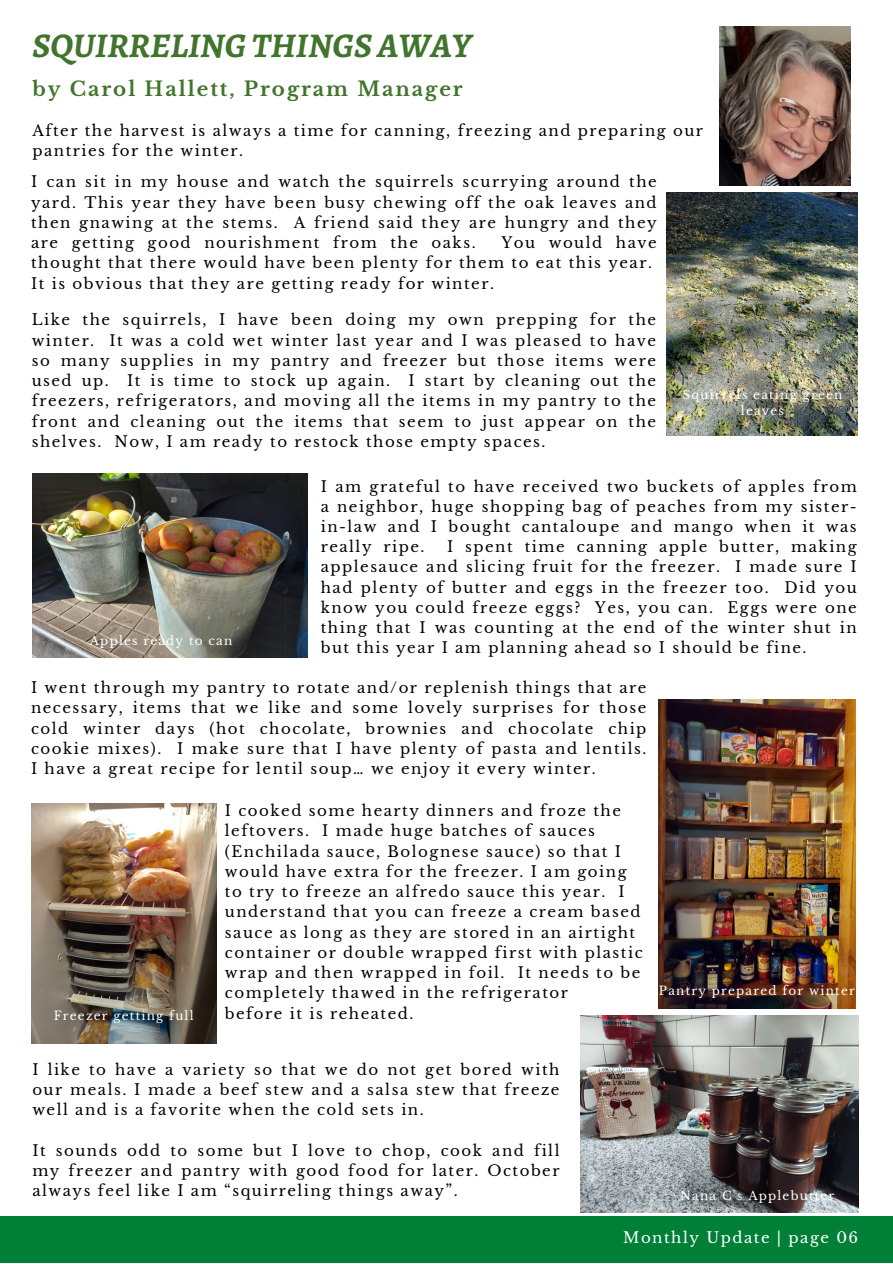
<style>
.page{position:relative;width:893px;height:1264px;background:#fff}
.page>*{position:absolute;margin:0;border:0;box-sizing:border-box;transform-origin:0 0}
.t1{font:italic 700 34.65px "Alegreya";color:#41742c}
.t2{font:700 19.8px "Libre Baskerville";letter-spacing:.1em;color:#41742c}
.t3{font:15px/20.2px "Libre Baskerville";letter-spacing:.1em;color:#000;text-align:justify}
.t4{font:15px "Libre Baskerville";letter-spacing:.1em;color:#fff}
.t5{font:12px/16px "Libre Baskerville";letter-spacing:.1em;color:#fff;text-align:center}
</style>
<div class="page">
<div style="left:0;top:1216px;width:892px;height:46px;background:#008037"></div>
<img style="left:719px;top:27px;width:131px;height:158px">
<img style="left:666px;top:192px;width:191px;height:243px">
<img style="left:32px;top:473px;width:276px;height:184px">
<img style="left:658px;top:700px;width:197px;height:308px">
<img style="left:31px;top:803px;width:186px;height:240px">
<img style="left:580px;top:1015px;width:278px;height:196px">
<p class="t1" style="left:32px;top:22px;width:440px">SQUIRRELINGTHINGSAWAY</p>
<p class="t2" style="left:32px;top:76px;width:432px">by Carol Hallett, Program Manager</p>
<p class="t3" style="left:32px;top:121px;width:672px">After the harvest is always a time for canning, freezing and preparing our</p>
<p class="t3" style="left:32px;top:141px;width:212px">pantries for the winter.</p>
<p class="t3" style="left:31px;top:172px;width:627px">I can sit in my house and watch the squirrels scurrying around the yard. This year they have been busy chewing off the oak leaves and then gnawing at the stems. A friend said they are hungry and they are getting good nourishment from the oaks.</p>
<p class="t3" style="left:31px;top:233px;width:627px;text-indent:470px">You would have thought that there would have been plenty for them to eat this year.</p>
<p class="t3" style="left:31px;top:273px;width:464px">It is obvious that they are getting ready for winter.</p>
<p class="t3" style="left:32px;top:310px;width:626px">Like the squirrels, I have been doing my own prepping for the winter. It was a cold wet winter last year and I was pleased to have so many supplies in my pantry and freezer but those items were used up. It is time to stock up again. I start by cleaning out the freezers, refrigerators, and moving all the items in my pantry to the front and cleaning out the items that seem to just appear on the shelves. Now, I am ready to restock those empty spaces.</p>
<p class="t3" style="left:321px;top:476px;width:537px">I am grateful to have received two buckets of apples from a neighbor, huge shopping bag of peaches from my sister&shy;in-law and I bought cantaloupe and mango when it was really ripe.</p>
<p class="t5" style="left:682px;top:387px;width:161px">Squirrels eating green leaves</p>
<p class="t3" style="left:321px;top:537px;width:537px;text-indent:126px">I spent time canning apple butter, making applesauce and slicing fruit for the freezer. I made sure I had plenty of butter and eggs in the freezer too. Did you know you could freeze eggs? Yes, you can. Eggs were one thing that I was counting at the end of the winter shut in but this year I am planning ahead so I should be fine.</p>
<p class="t5" style="left:90px;top:633px;width:144px">Apples ready to can</p>
<p class="t3" style="left:31px;top:677px;width:617px">I went through my pantry to rotate and/or replenish things that are necessary, items that we like and some lovely surprises for those cold winter days (hot chocolate, brownies and chocolate chip cookie mixes). I make sure that I have plenty of pasta and lentils.<br>I have a great recipe for lentil soup… we enjoy it every winter.</p>
<p class="t3" style="left:225px;top:800px;width:403px;text-align:left">I cooked some hearty dinners and froze the leftovers. I made huge batches of sauces (Enchilada sauce, Bolognese sauce) so that I would have extra for the freezer. I am going</p>
<p class="t3" style="left:225px;top:881px;width:419px;text-align:left">to try to freeze an alfredo sauce this year. I understand that you can freeze a cream based sauce as long as they are stored in an airtight container or double wrapped first with plastic</p>
<p class="t3" style="left:225px;top:962px;width:417px">wrap and then wrapped in foil. It needs to be completely thawed in the refrigerator</p>
<p class="t5" style="left:54px;top:1008px;width:141px">Freezer getting full</p>
<p class="t3" style="left:225px;top:1003px;width:190px">before it is reheated.</p>
<p class="t3" style="left:32px;top:1059px;width:528px">I like to have a variety so that we do not get bored with our meals. I made a beef stew and a salsa stew that freeze well and is a favorite when the cold sets in.</p>
<p class="t3" style="left:32px;top:1140px;width:528px">It sounds odd to some but I love to chop, cook and fill my freezer and pantry with good food for later. October always feel like I am “squirreling things away”.</p>
<p class="t5" style="left:659px;top:982px;width:197px">Pantry prepared for winter</p>
<p class="t5" style="left:680px;top:1187px;width:155px">Nana C’s Applebutter</p>
<p class="t4" style="left:623px;top:1228px;width:236px">Monthly Update | page 06</p>
</div>
